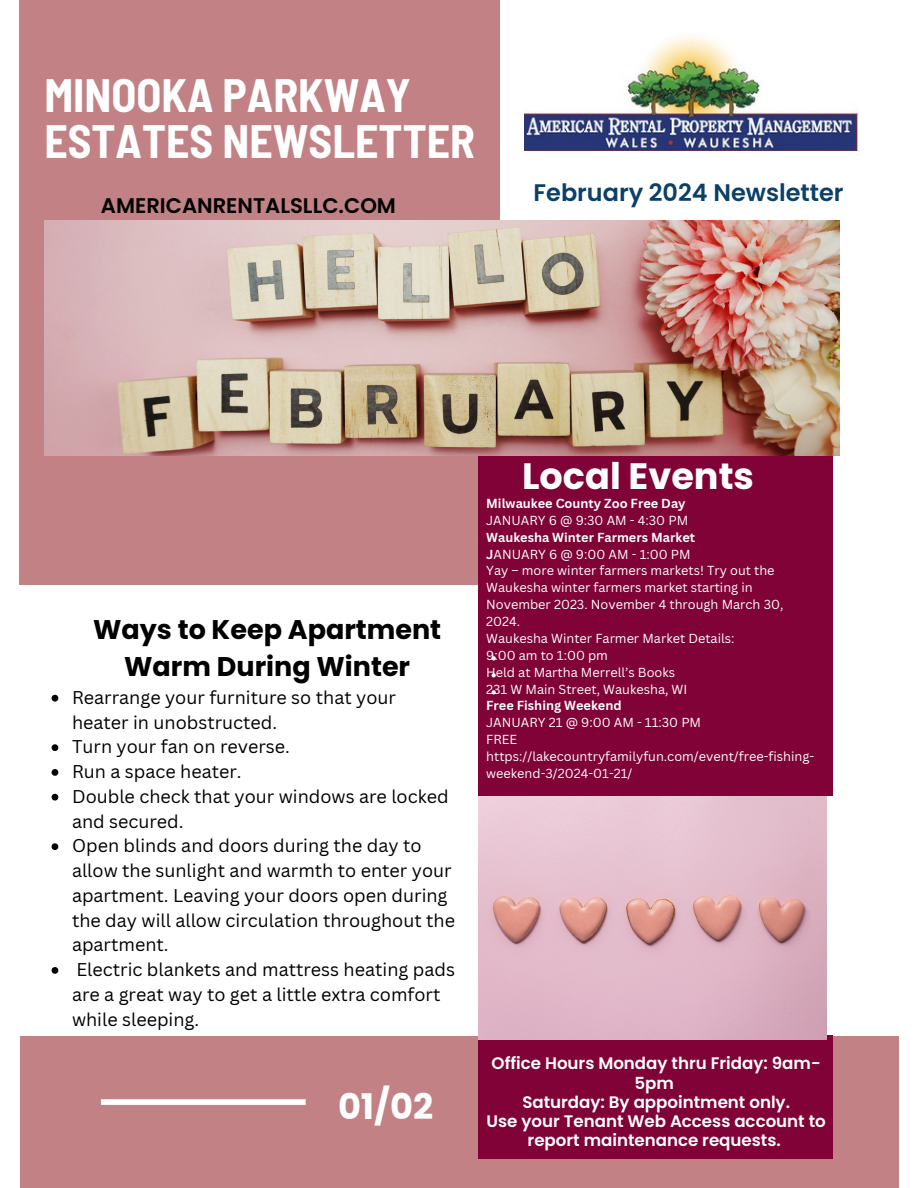
<style>
.page{position:relative;width:918px;height:1188px;background:#fff}
.page>*{position:absolute;margin:0;border:0;box-sizing:border-box;transform-origin:0 0}
.t1{font:700 semi-condensed 45.75px/46.2px "Barlow";color:#fff}
.t2{font:700 36.6px "Poppins";color:#fff}
.t3{font:700 35.25px "Poppins";color:#fff}
.t4{font:700 27px/37.2px "Poppins";color:#000;text-align:center}
.t5{font:600 24px "Poppins";color:#0b4068}
.t6{font:600 21.15px "Poppins";color:#000}
.t7{font:18px/24.8px "Canva Sans";color:#000}
.t8{font:600 16.65px/19.2px "Poppins";color:#fff;text-align:center}
.t9{font:12.75px/16.8px "Canva Sans";color:#fff}
.t10{font:700 12.75px "Canva Sans";color:#fff}
.s1{font-weight:700}
</style>
<div class="page">
<div style="left:20px;top:1036px;width:879px;height:152px;background:#c28285"></div>
<div style="left:479px;top:1036px;width:354px;height:123px;background:#800237"></div>
<div style="left:101px;top:1099px;width:205px;height:6px;background:#fff"></div>
<div style="left:20px;top:0;width:479px;height:584px;background:#c28285"></div>
<div style="left:478px;top:421px;width:355px;height:374px;background:#800237"></div>
<img style="left:524px;top:35px;width:335px;height:115px">
<svg style="left:492px;top:656px;width:4px;height:4px"></svg>
<svg style="left:492px;top:673px;width:4px;height:4px"></svg>
<svg style="left:492px;top:690px;width:4px;height:4px"></svg>
<img style="left:478px;top:796px;width:349px;height:243px">
<img style="left:44px;top:220px;width:796px;height:236px">
<svg style="left:52px;top:695px;width:6px;height:7px"></svg>
<svg style="left:52px;top:744px;width:6px;height:7px"></svg>
<svg style="left:52px;top:769px;width:6px;height:7px"></svg>
<svg style="left:52px;top:794px;width:6px;height:7px"></svg>
<svg style="left:52px;top:843px;width:6px;height:7px"></svg>
<svg style="left:52px;top:967px;width:6px;height:7px"></svg>
<h2 class="t1" style="left:44px;top:70px;width:432px">MINOOKA PARKWAY<br>ESTATES NEWSLETTER</h2>
<p class="t6" style="left:101px;top:191px;width:297px">AMERICANRENTALSLLC.COM</p>
<p class="t5" style="left:534px;top:176px;width:312px">February 2024 Newsletter</p>
<p class="t4" style="left:93px;top:611px;width:350px">Ways to Keep Apartment<br>Warm During Winter</p>
<p class="t7" style="left:72px;top:684px;width:325px">Rearrange your furniture so that your heater in unobstructed.</p>
<p class="t7" style="left:72px;top:734px;width:219px">Turn your fan on reverse.</p>
<p class="t7" style="left:72px;top:759px;width:171px">Run a space heater.</p>
<p class="t7" style="left:72px;top:783px;width:378px">Double check that your windows are locked and secured.</p>
<p class="t7" style="left:72px;top:833px;width:385px">Open blinds and doors during the day to allow the sunlight and warmth to enter your apartment. Leaving your doors open during the day will allow circulation throughout the apartment.</p>
<p class="t7" style="left:72px;top:957px;width:384px">Electric blankets and mattress heating pads are a great way to get a little extra comfort while sleeping.</p>
<p class="t3" style="left:338px;top:1082px;width:97px">01/02</p>
<h3 class="t2" style="left:522px;top:451px;width:233px">Local Events</h3>
<p class="t10" style="left:486px;top:494px;width:201px">Milwaukee County Zoo Free Day</p>
<p class="t9" style="left:486px;top:511px;width:203px">JANUARY 6 @ 9:30 AM - 4:30 PM</p>
<p class="t10" style="left:486px;top:528px;width:210px">Waukesha Winter Farmers Market</p>
<p class="t9" style="left:486px;top:545px;width:206px"><span class="s1">J</span>ANUARY 6 @ 9:00 AM - 1:00 PM</p>
<p class="t9" style="left:486px;top:562px;width:290px">Yay – more winter farmers markets! Try out the<br>Waukesha winter farmers market starting in</p>
<p class="t9" style="left:486px;top:596px;width:299px">November 2023. November 4 through March 30,</p>
<p class="t9" style="left:486px;top:613px;width:35px">2024.</p>
<p class="t9" style="left:486px;top:630px;width:250px">Waukesha Winter Farmer Market Details:</p>
<p class="t9" style="left:486px;top:646px;width:123px">9:00 am to 1:00 pm</p>
<p class="t9" style="left:486px;top:663px;width:190px">Held at Martha Merrell’s Books</p>
<p class="t9" style="left:486px;top:680px;width:203px">231 W Main Street, Waukesha, WI</p>
<p class="t10" style="left:486px;top:697px;width:137px">Free Fishing Weekend</p>
<h4 class="t9" style="left:486px;top:714px;width:216px">JANUARY 21 @ 9:00 AM - 11:30 PM</h4>
<p class="t9" style="left:486px;top:731px;width:33px">FREE</p>
<p class="t9" style="left:486px;top:748px;width:329px">https://lakecountryfamilyfun.com/event/free-fishing&shy;weekend-3/2024-01-21/</p>
<p class="t8" style="left:487px;top:1054px;width:341px">Office Hours Monday thru Friday: 9am-<br>5pm<br>Saturday: By appointment only.<br>Use your Tenant Web Access account to report maintenance requests.</p>
</div>
